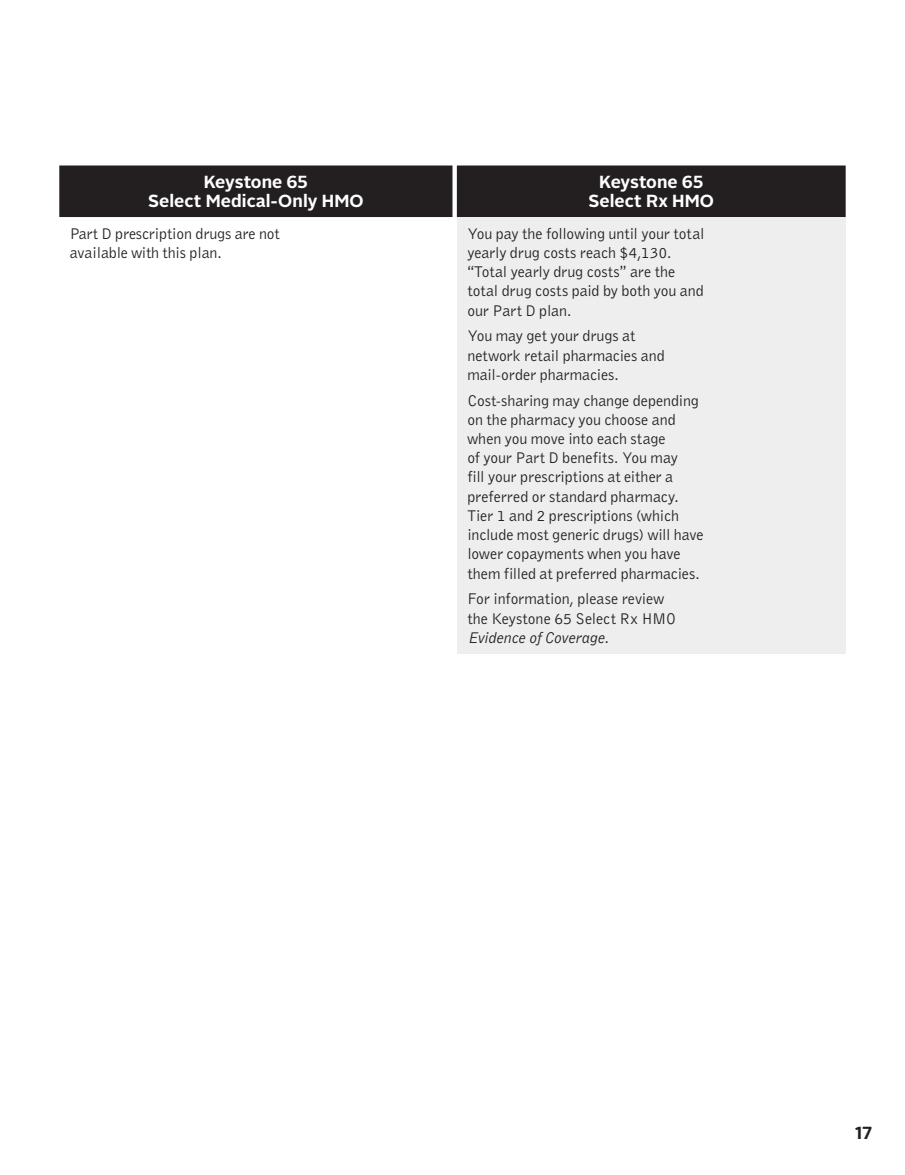
<style>
.page{position:relative;width:905px;height:1175px;background:#fff}
.page>*{position:absolute;margin:0;border:0;box-sizing:border-box;transform-origin:0 0}
.t1{font:700 17.4px/18.9px "Alright Sans";color:#fff;text-align:center}
.t2{font:700 17.4px "Alright Sans";color:#231f20}
.t3{font:16.05px/19.2px "Bell Gothic";letter-spacing:-.005em;color:#231f20}
.t4{font:italic 16.05px "Bell Gothic";letter-spacing:-.015em;color:#231f20}
.s1{font-family:"Alright Sans"}
</style>
<div class="page">
<div style="left:59px;top:165px;width:786px;height:52px;background:#231f20"></div>
<div style="left:457px;top:217px;width:388px;height:436px;background:#eeeeef"></div>
<p class="t1" style="left:148px;top:173px;width:217px">Keystone 65<br>Select Medical-Only HMO</p>
<p class="t1" style="left:588px;top:173px;width:127px">Keystone 65<br>Select Rx HMO</p>
<p class="t3" style="left:70px;top:223px;width:211px">Part D prescription drugs are not available with this plan.</p>
<p class="t3" style="left:467px;top:223px;width:239px">You pay the following until your total yearly drug costs reach $4,130. <span class="s1">“</span>Total yearly drug costs<span class="s1">”</span> are the total drug costs paid by both you and our Part D plan.</p>
<p class="t3" style="left:467px;top:326px;width:199px">You may get your drugs at network retail pharmacies and mail-order pharmacies.</p>
<p class="t3" style="left:467px;top:390px;width:238px">Cost-sharing may change depending on the pharmacy you choose and when you move into each stage<br>of your Part D benefits. You may<br>fill your prescriptions at either a preferred or standard pharmacy.<br>Tier 1 and 2 prescriptions (which include most generic drugs) will have lower copayments when you have them filled at preferred pharmacies.</p>
<p class="t3" style="left:467px;top:589px;width:210px">For information, please review the Keystone 65 Select Rx HMO</p>
<p class="t4" style="left:467px;top:627px;width:143px">Evidence of Coverage.</p>
<p class="t2" style="left:855px;top:1120px;width:18px">17</p>
</div>
